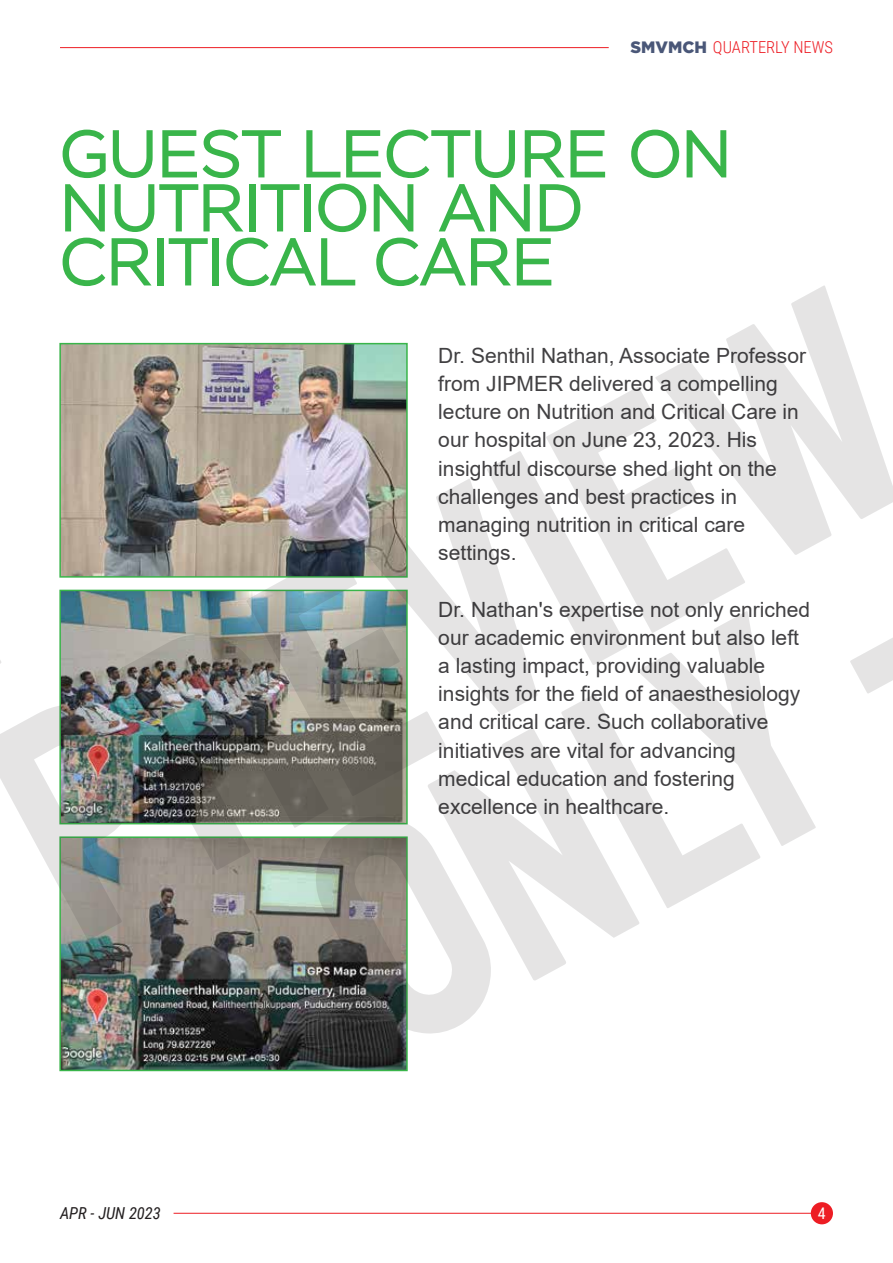
<style>
.page{position:relative;width:893px;height:1263px;background:#fff}
.page>*{position:absolute;margin:0;border:0;box-sizing:border-box;transform-origin:0 0}
.t1{font:321px "Staatliches";color:#231f20}
.t2{font:67.5px/54px "Stem";color:#39b54a}
.t3{font:21px/28.2px "Arial";color:#414042}
.t4{font:300 16.5px "Roboto Condensed";color:#ed1d24}
.t5{font:italic 16.5px "Roboto Condensed";color:#231f20}
.t6{font:16.05px "Roboto Condensed";color:#fff}
.s1{font-family:"Gotham";font-weight:900;color:#4a5778}
</style>
<div class="page">
<img style="left:62px;top:346px;width:343px;height:229px">
<div style="left:59px;top:343px;width:349px;height:235px;border:2px solid #39b54a"></div>
<img style="left:62px;top:593px;width:343px;height:228px">
<div style="left:59px;top:590px;width:349px;height:234px;border:2px solid #39b54a"></div>
<img style="left:62px;top:839px;width:343px;height:229px">
<div style="left:59px;top:836px;width:349px;height:235px;border:2px solid #39b54a"></div>
<hr style="left:174px;top:1213px;width:649px;height:1px;background:#ed1d24">
<div style="left:811px;top:1202px;width:22px;height:22px;background:#ed1d24;border-radius:50%"></div>
<hr style="left:60px;top:47px;width:549px;height:1px;background:#ed1d24">
<p class="t4" style="left:630px;top:36px;width:204px"><span class="s1">SMVMCH</span> QUARTERLY NEWS</p>
<h2 class="t2" style="left:60px;top:128px;width:673px">GUEST LECTURE ON<br>NUTRITION AND<br>CRITICAL CARE</h2>
<h1 class="t1" style="left:-78px;top:667px;width:981px;rotate:-29deg">PREVIEW</h1>
<p class="t3" style="left:438px;top:341px;width:369px">Dr. Senthil Nathan, Associate Professor from JIPMER delivered a compelling lecture on Nutrition and Critical Care in our hospital on June 23, 2023. His insightful discourse shed light on the challenges and best practices in managing nutrition in critical care settings.</p>
<p class="t3" style="left:438px;top:595px;width:373px">Dr. Nathan's expertise not only enriched our academic environment but also left a lasting impact, providing valuable insights for the field of anaesthesiology and critical care. Such collaborative initiatives are vital for advancing medical education and fostering excellence in healthcare.</p>
<h1 class="t1" style="left:111px;top:847px;width:820px;rotate:-29deg">- ONLY -</h1>
<p class="t5" style="left:60px;top:1201px;width:102px">APR - JUN 2023</p>
<p class="t6" style="left:818px;top:1202px;width:9px">4</p>
</div>
